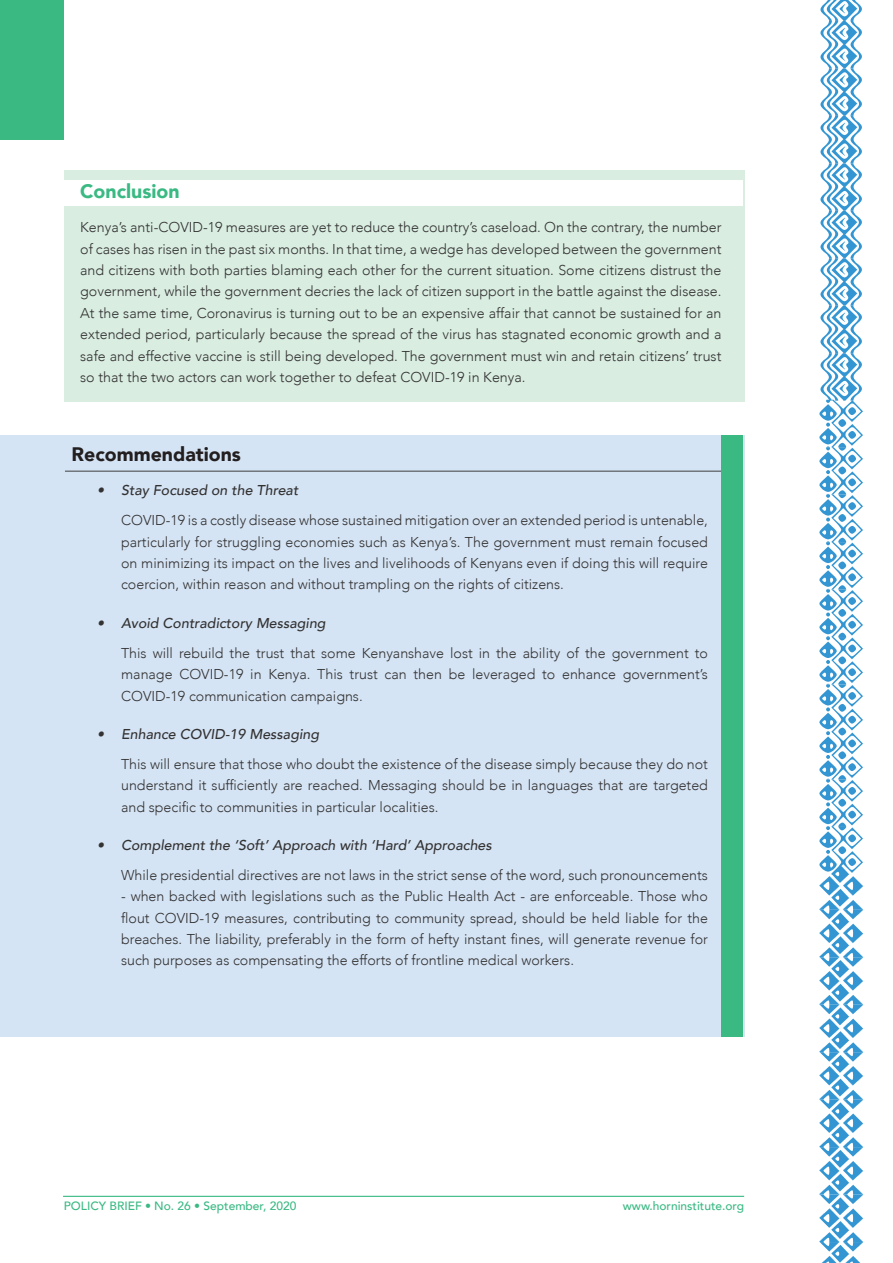
<style>
.page{position:relative;width:893px;height:1263px;background:#fff}
.page>*{position:absolute;margin:0;border:0;box-sizing:border-box;transform-origin:0 0}
.Sub_head{font:900 19.5px "Avenir";color:#231f20}
.Sub_head-2{font:900 19.5px "Avenir";color:#3ab983}
.Indd_Body_Text{font:300 14.25px/21.3px "Avenir";color:#333233;text-align:justify}
.Body_text{font:300 14.25px/21.3px "Avenir";color:#333233;text-align:justify}
.Indd_Body_Text-2{font:italic 500 14.25px "Avenir";color:#333233}
.t1{font:500 12px "Avenir";color:#3ab983}
.s1{font-weight:300}
</style>
<div class="page">
<hr style="left:63px;top:1196px;width:681px;height:1px;background:#3ab983">
<svg style="left:819px;top:0;width:44px;height:1263px"></svg>
<div style="left:0;top:435px;width:744px;height:601px;background:#d5e4f4"></div>
<div style="left:64px;top:170px;width:680px;height:232px;background:#d9ede1"></div>
<div style="left:64px;top:180px;width:679px;height:26px;background:#fff"></div>
<div style="left:0;top:0;width:63px;height:140px;background:#3ab983"></div>
<hr style="left:65px;top:471px;width:678px;height:1px;background:#3e3e3f">
<div style="left:721px;top:435px;width:22px;height:601px;background:#3ab983"></div>
<p class="Sub_head-2" style="left:80px;top:175px;width:101px">Conclusion</p>
<p class="Body_text" style="left:80px;top:217px;width:643px">Kenya’s anti-COVID-19 measures are yet to reduce the country’s caseload. On the contrary, the number of cases has risen in the past six months. In that time, a wedge has developed between the government and citizens with both parties blaming each other for the current situation. Some citizens distrust the government, while the government decries the lack of citizen support in the battle against the disease.<br>At the same time, Coronavirus is turning out to be an expensive affair that cannot be sustained for an extended period, particularly because the spread of the virus has stagnated economic growth and a safe and effective vaccine is still being developed. The government must win and retain citizens’ trust so that the two actors can work together to defeat COVID-19 in Kenya.</p>
<p class="Sub_head" style="left:72px;top:438px;width:171px">Recommendations</p>
<p class="Indd_Body_Text-2" style="left:97px;top:482px;width:203px">• Stay Focused on the Threat</p>
<p class="Indd_Body_Text" style="left:121px;top:510px;width:588px">COVID-19 is a costly disease whose sustained mitigation over an extended period is untenable, particularly for struggling economies such as Kenya’s. The government must remain focused on minimizing its impact on the lives and livelihoods of Kenyans even if doing this will require coercion, within reason and without trampling on the rights of citizens.</p>
<p class="Indd_Body_Text-2" style="left:97px;top:614px;width:230px">• Avoid Contradictory Messaging</p>
<p class="Indd_Body_Text" style="left:121px;top:642px;width:588px">This will rebuild the trust that some Kenyanshave lost in the ability of the government to manage COVID-19 in Kenya. This trust can then be leveraged to enhance government’s COVID-19 communication campaigns.</p>
<p class="Indd_Body_Text-2" style="left:97px;top:725px;width:223px">• Enhance COVID-19 Messaging</p>
<p class="Indd_Body_Text" style="left:121px;top:753px;width:588px">This will ensure that those who doubt the existence of the disease simply because they do not understand it sufficiently are reached. Messaging should be in languages that are targeted and specific to communities in particular localities.</p>
<p class="Indd_Body_Text-2" style="left:97px;top:836px;width:396px">• Complement the ‘Soft’ Approach with ‘Hard’ Approaches</p>
<p class="Indd_Body_Text" style="left:121px;top:864px;width:588px">While presidential directives are not laws in the strict sense of the word, such pronouncements</p>
<p class="Indd_Body_Text" style="left:121px;top:886px;width:588px">- when backed with legislations such as the Public Health Act - are enforceable. Those who flout COVID-19 measures, contributing to community spread, should be held liable for the breaches. The liability, preferably in the form of hefty instant fines, will generate revenue for such purposes as compensating the efforts of frontline medical workers.</p>
<p class="t1" style="left:64px;top:1196px;width:234px">POLICY BRIEF <span class="s1">•</span> No. 26 • September, 2020</p>
<p class="t1" style="left:623px;top:1196px;width:123px">www.horninstitute.org</p>
</div>
